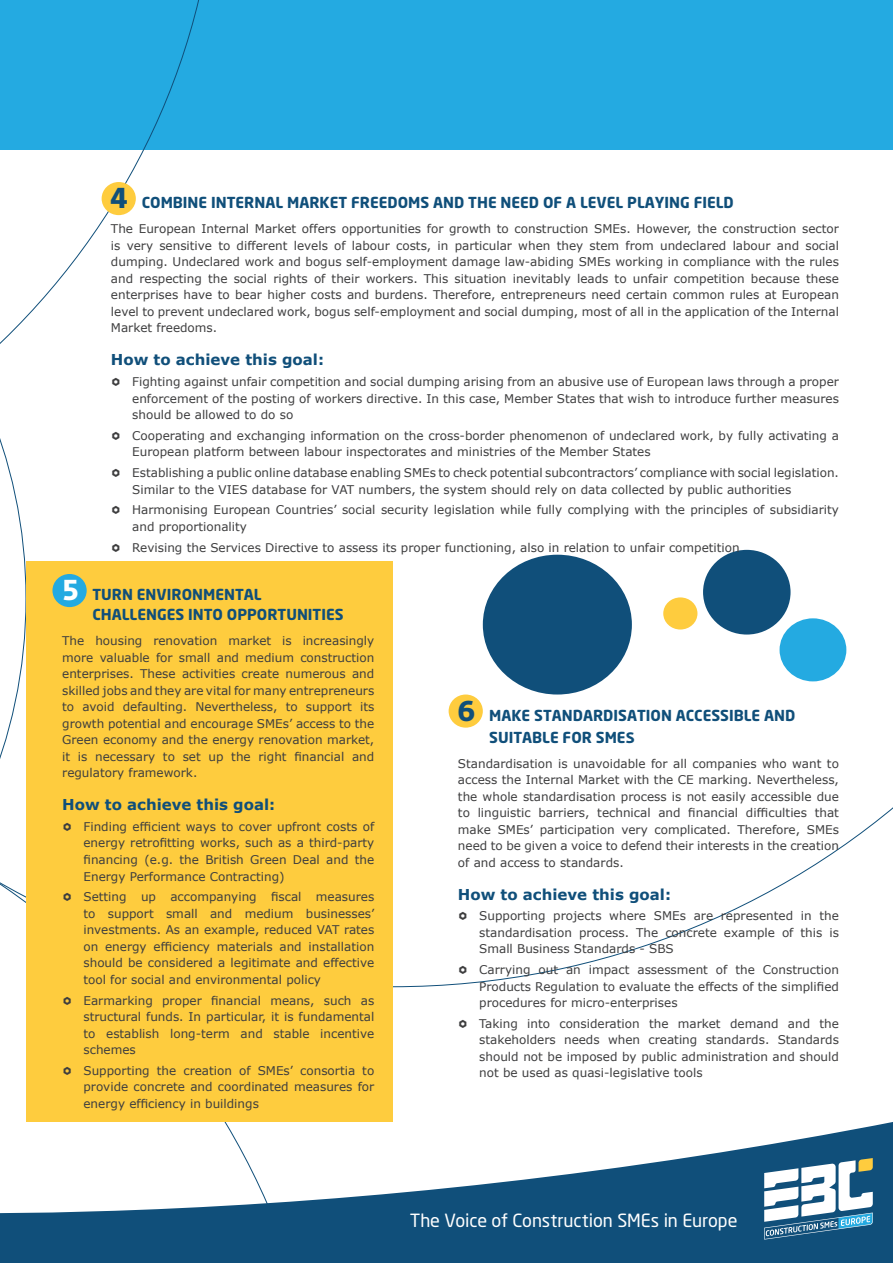
<style>
.page{position:relative;width:893px;height:1263px;background:#fff}
.page>*{position:absolute;margin:0;border:0;box-sizing:border-box;transform-origin:0 0}
.t1{font:18px "Neo Sans Std";letter-spacing:-.005em;color:#fff}
.t2{font:700 15px/19.8px "Neo Sans";color:#104f7a}
.t3{font:700 15px "Verdana";color:#104f7a}
.t4{font:12px/16.5px "Verdana";color:#3e3e3f;text-align:justify}
.s1{font-family:"Fedra Sans Std";font-size:28.5px}
.s2{font-family:"Fedra Sans Std";font-size:28.5px;color:#fff}
.s3{font-family:"Fedra Sans Std"}
</style>
<div class="page">
<svg style="left:0;top:550px;width:26px;height:353px"></svg>
<svg style="left:0;top:1110px;width:893px;height:153px;fill:#104f7a"></svg>
<div style="left:0;top:0;width:893px;height:150px;background:#24aae1"></div>
<div style="left:26px;top:561px;width:366px;height:560px;background:#fecc3e"></div>
<svg style="left:0;top:0;width:199px;height:550px"></svg>
<div style="left:703px;top:550px;width:87px;height:84px;background:#104f7a;border-radius:50%"></div>
<div style="left:663px;top:597px;width:34px;height:32px;background:#fecc3e;border-radius:50%"></div>
<div style="left:779px;top:618px;width:67px;height:63px;background:#24aae1;border-radius:50%"></div>
<div style="left:483px;top:555px;width:149px;height:139px;background:#104f7a;border-radius:50%"></div>
<div style="left:52px;top:574px;width:35px;height:33px;background:#24aae1;border-radius:50%"></div>
<div style="left:449px;top:694px;width:34px;height:34px;background:#fecc3e;border-radius:50%"></div>
<div style="left:102px;top:182px;width:34px;height:33px;background:#fecc3e;border-radius:50%"></div>
<svg style="left:764px;top:1158px;width:109px;height:81px"></svg>
<svg style="left:113px;top:378px;width:7px;height:8px"></svg>
<svg style="left:113px;top:432px;width:7px;height:8px"></svg>
<svg style="left:113px;top:469px;width:7px;height:8px"></svg>
<svg style="left:113px;top:506px;width:7px;height:8px"></svg>
<svg style="left:113px;top:543px;width:7px;height:7px"></svg>
<p class="t2" style="left:111px;top:194px;width:624px"><span class="s1">4</span> COMBINE INTERNAL MARKET FREEDOMS AND THE NEED OF A LEVEL PLAYING FIELD</p>
<p class="t4" style="left:111px;top:221px;width:729px">The European Internal Market offers opportunities for growth to construction SMEs. However, the construction sector is very sensitive to different levels of labour costs, in particular when they stem from undeclared labour and social dumping. Undeclared work and bogus self-employment damage law-abiding SMEs working in compliance with the rules and respecting the social rights of their workers. This situation inevitably leads to unfair competition because these enterprises have to bear higher costs and burdens. Therefore, entrepreneurs need certain common rules at European level to prevent undeclared work, bogus self-employment and social dumping, most of all in the application of the Internal Market freedoms.</p>
<p class="t3" style="left:111px;top:349px;width:215px">How to achieve this goal:</p>
<p class="t4" style="left:132px;top:373px;width:708px">Fighting against unfair competition and social dumping arising from an abusive use of European laws through a proper enforcement of the posting of workers directive. In this case, Member States that wish to introduce further measures should be allowed to do so</p>
<p class="t4" style="left:132px;top:427px;width:708px">Cooperating and exchanging information on the cross-border phenomenon of undeclared work, by fully activating a<br>European platform between labour inspectorates and ministries of the Member States</p>
<p class="t4" style="left:132px;top:464px;width:708px">Establishing a public online database enabling SMEs to check potential subcontractors’ compliance with social legislation.<br>Similar to the VIES database for VAT numbers, the system should rely on data collected by public authorities</p>
<p class="t4" style="left:132px;top:502px;width:708px">Harmonising European Countries’ social security legislation while fully complying with the principles of subsidiarity and proportionality</p>
<p class="t4" style="left:132px;top:539px;width:609px">Revising the Services Directive to assess its proper functioning, also in relation to unfair competition</p>
<p class="t2" style="left:92px;top:586px;width:253px;text-indent:-30px"><span class="s2">5</span> TURN ENVIRONMENTAL<br>CHALLENGES INTO OPPORTUNITIES</p>
<p class="t4" style="left:62px;top:632px;width:314px">The housing renovation market is increasingly more valuable for small and medium construction enterprises. These activities create numerous and skilled jobs and they are vital for many entrepreneurs to avoid defaulting. Nevertheless, to support its growth potential and encourage SMEs’ access to the Green economy and the energy renovation market, it is necessary to set up the right financial and regulatory framework.</p>
<p class="t3" style="left:62px;top:794px;width:215px">How to achieve this goal:</p>
<p class="t4" style="left:83px;top:818px;width:292px">Finding efficient ways to cover upfront costs of energy retrofitting works, such as a third-party financing (e.g. the British Green Deal and the Energy Performance Contracting)</p>
<p class="t4" style="left:83px;top:888px;width:292px">Setting up accompanying fiscal measures to support small and medium businesses’ investments. As an example, reduced VAT rates on energy efficiency materials and installation should be considered a legitimate and effective tool for social and environmental policy</p>
<p class="t4" style="left:83px;top:992px;width:292px">Earmarking proper financial means, such as structural funds. In particular, it is fundamental to establish long-term and stable incentive schemes</p>
<p class="t4" style="left:83px;top:1062px;width:292px">Supporting the creation of SMEs’ consortia to provide concrete and coordinated measures for energy efficiency in buildings</p>
<p class="t2" style="left:489px;top:706px;width:308px;line-height:21.6px;text-indent:-31px"><span class="s1">6</span> MAKE STANDARDISATION ACCESSIBLE AND<br>SUITABLE FOR SME<span class="s3">S</span></p>
<p class="t4" style="left:458px;top:755px;width:382px">Standardisation is unavoidable for all companies who want to access the Internal Market with the CE marking. Nevertheless, the whole standardisation process is not easily accessible due to linguistic barriers, technical and financial difficulties that make SMEs’ participation very complicated. Therefore, SMEs need to be given a voice to defend their interests in the creation of and access to standards.</p>
<p class="t3" style="left:458px;top:883px;width:215px">How to achieve this goal:</p>
<p class="t4" style="left:479px;top:907px;width:361px">Supporting projects where SMEs are represented in the standardisation process. The concrete example of this is Small Business Standards - SBS</p>
<p class="t4" style="left:479px;top:961px;width:361px">Carrying out an impact assessment of the Construction Products Regulation to evaluate the effects of the simplified procedures for micro-enterprises</p>
<p class="t4" style="left:479px;top:1015px;width:361px">Taking into consideration the market demand and the stakeholders needs when creating standards. Standards should not be imposed by public administration and should not be used as quasi-legislative tools</p>
<h1 class="t1" style="left:410px;top:1209px;width:329px">The Voice of Construction SMEs in Europe</h1>
</div>
